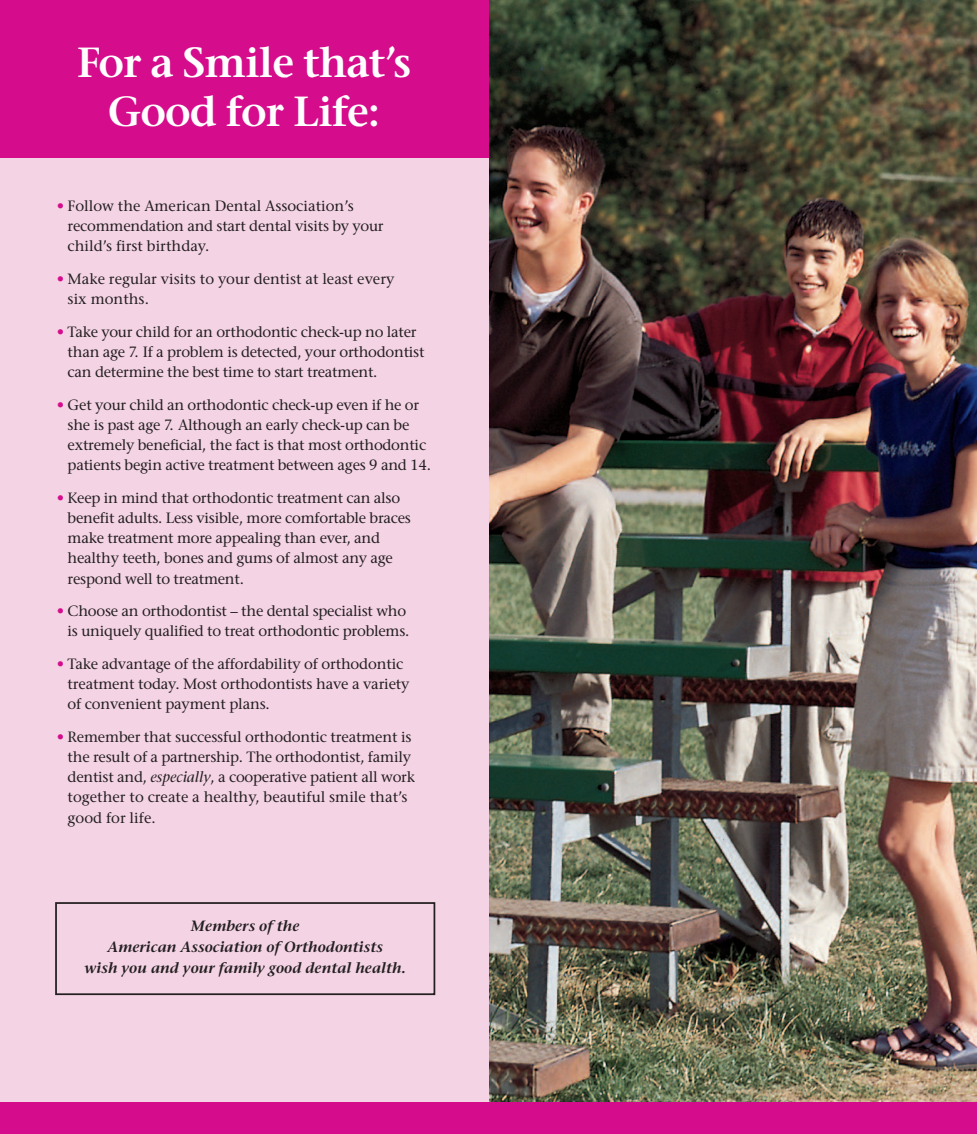
<style>
.page{position:relative;width:977px;height:1134px;background:#fff}
.page>*{position:absolute;margin:0;border:0;box-sizing:border-box;transform-origin:0 0}
.t1{font:600 42px/49px "Stone Serif";letter-spacing:-.025em;color:#fff;text-align:center}
.t2{font:14.88px/20.1px "Stone Serif";letter-spacing:-.015em;color:#231f20}
.t3{font:italic 600 14.88px/21px "Stone Serif";color:#231f20;text-align:center}
.s1{color:#d50d8c}
.s2{font-style:italic}
</style>
<div class="page">
<img style="left:488px;top:0;width:488px;height:1102px">
<div style="left:0;top:126px;width:488px;height:976px;background:#f4d3e4"></div>
<div style="left:0;top:0;width:488px;height:158px;background:#d50d8c"></div>
<div style="left:55px;top:902px;width:380px;height:93px;border:2px solid #231f20"></div>
<div style="left:0;top:1102px;width:488px;height:32px;background:#d50d8c"></div>
<div style="left:488px;top:1102px;width:488px;height:32px;background:#d50d8c"></div>
<h1 class="t1" style="left:77px;top:37px;width:336px">For a Smile that’s<br>Good for Life:</h1>
<p class="t2" style="left:68px;top:196px;width:317px;text-indent:-11px"><span class="s1">•</span> Follow the American Dental Association’s recommendation and start dental visits by your child’s first birthday.</p>
<p class="t2" style="left:68px;top:269px;width:328px;text-indent:-11px"><span class="s1">•</span> Make regular visits to your dentist at least every six months.</p>
<p class="t2" style="left:68px;top:322px;width:358px;text-indent:-11px"><span class="s1">•</span> Take your child for an orthodontic check-up no later than age 7. If a problem is detected, your orthodontist can determine the best time to start treatment.</p>
<p class="t2" style="left:68px;top:395px;width:365px;text-indent:-11px"><span class="s1">•</span> Get your child an orthodontic check-up even if he or she is past age 7. Although an early check-up can be extremely beneficial, the fact is that most orthodontic patients begin active treatment between ages 9 and 14.</p>
<p class="t2" style="left:68px;top:488px;width:345px;text-indent:-11px"><span class="s1">•</span> Keep in mind that orthodontic treatment can also benefit adults. Less visible, more comfortable braces make treatment more appealing than ever, and healthy teeth, bones and gums of almost any age respond well to treatment.</p>
<p class="t2" style="left:57px;top:601px;width:354px;text-align:right"><span class="s1">•</span> Choose an orthodontist – the dental specialist who is uniquely qualified to treat orthodontic problems.</p>
<p class="t2" style="left:68px;top:654px;width:343px;text-indent:-11px"><span class="s1">•</span> Take advantage of the affordability of orthodontic treatment today. Most orthodontists have a variety of convenient payment plans.</p>
<p class="t2" style="left:68px;top:727px;width:349px;text-indent:-11px"><span class="s1">•</span> Remember that successful orthodontic treatment is the result of a partnership. The orthodontist, family dentist and, <span class="s2">especially</span>, a cooperative patient all work together to create a healthy, beautiful smile that’s good for life.</p>
<p class="t3" style="left:84px;top:916px;width:323px">Members of the<br>American Association of Orthodontists<br>wish you and your family good dental health.</p>
</div>
